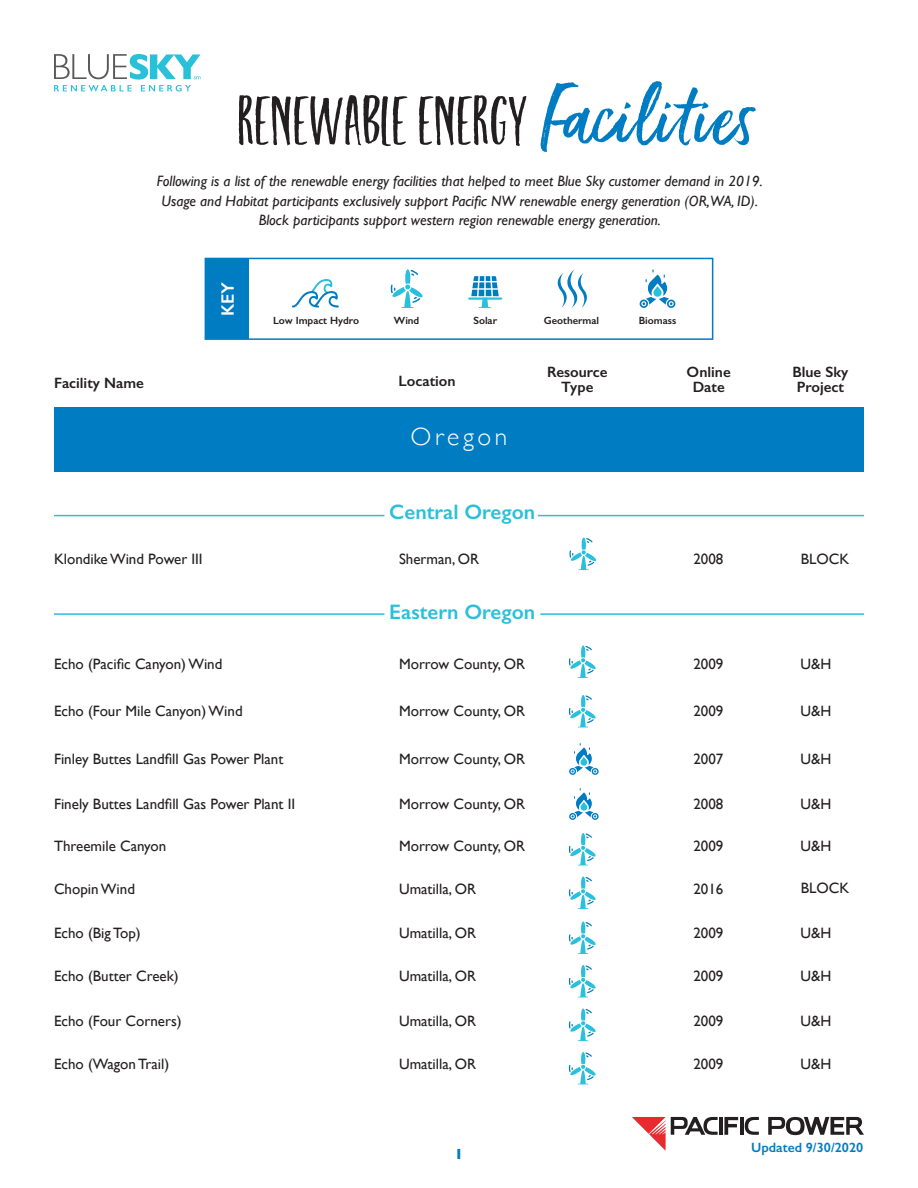
<style>
.page{position:relative;width:918px;height:1188px;background:#fff}
.page>*{position:absolute;margin:0;border:0;box-sizing:border-box;transform-origin:0 0}
.t1{font:82.5px "Ernestand Emily Caps";color:#231f20}
.t2{font:75px "Ernestand Emily";color:#007cc2}
.t3{font:300 25.5px "Gill Sans";letter-spacing:.14em;color:#fff}
.t4{font:600 21px "Gill Sans";color:#29c0da}
.t5{font:600 18px "Gill Sans";color:#fff}
.t6{font:15px "Gill Sans";color:#231f20}
.t7{font:italic 15px/19.5px "Gill Sans";color:#231f20;text-align:center}
.t8{font:600 15px/15px "Gill Sans";color:#231f20;text-align:center}
.t9{font:700 15px "Gill Sans";color:#007cc2}
.t10{font:600 13.5px "Gill Sans";color:#007cc2}
.t11{font:600 10.5px "Gill Sans";color:#231f20}
</style>
<div class="page">
<div style="left:54px;top:407px;width:810px;height:64px;background:#007cc2"></div>
<hr style="left:54px;top:515px;width:330px;height:1px;background:#29c0da">
<hr style="left:54px;top:613px;width:330px;height:2px;background:#29c0da">
<hr style="left:538px;top:515px;width:326px;height:1px;background:#29c0da">
<hr style="left:540px;top:613px;width:324px;height:2px;background:#29c0da">
<svg style="left:768px;top:1117px;width:96px;height:18px"></svg>
<hr style="left:719px;top:1117px;width:4px;height:18px;background:#231f20">
<svg style="left:724px;top:1117px;width:14px;height:18px"></svg>
<hr style="left:740px;top:1117px;width:3px;height:18px;background:#231f20">
<svg style="left:745px;top:1117px;width:14px;height:18px"></svg>
<svg style="left:632px;top:1117px;width:86px;height:34px"></svg>
<svg style="left:54px;top:54px;width:146px;height:37px"></svg>
<div style="left:206px;top:259px;width:43px;height:80px;background:#007cc2"></div>
<div style="left:205px;top:258px;width:508px;height:82px;border:2px solid #007cc2"></div>
<svg style="left:557px;top:269px;width:30px;height:39px"></svg>
<svg style="left:391px;top:269px;width:32px;height:39px"></svg>
<hr style="left:468px;top:297px;width:34px;height:3px;background:#28c0dc">
<svg style="left:471px;top:276px;width:28px;height:32px"></svg>
<svg style="left:639px;top:269px;width:37px;height:39px"></svg>
<svg style="left:569px;top:538px;width:27px;height:32px"></svg>
<svg style="left:569px;top:646px;width:27px;height:32px"></svg>
<svg style="left:569px;top:695px;width:27px;height:32px"></svg>
<svg style="left:569px;top:743px;width:30px;height:32px"></svg>
<svg style="left:569px;top:788px;width:30px;height:32px"></svg>
<svg style="left:569px;top:833px;width:27px;height:32px"></svg>
<svg style="left:569px;top:877px;width:27px;height:32px"></svg>
<svg style="left:569px;top:922px;width:27px;height:32px"></svg>
<svg style="left:569px;top:965px;width:27px;height:32px"></svg>
<svg style="left:569px;top:1009px;width:27px;height:32px"></svg>
<svg style="left:569px;top:1052px;width:27px;height:32px"></svg>
<svg style="left:292px;top:279px;width:47px;height:29px"></svg>
<p class="t1" style="left:238px;top:83px;width:292px">RENEWABLE ENERGY</p>
<p class="t2" style="left:541px;top:70px;width:215px">Facilities</p>
<p class="t7" style="left:157px;top:171px;width:607px">Following is a list of the renewable energy facilities that helped to meet Blue Sky customer demand in 2019.</p>
<p class="t7" style="left:162px;top:191px;width:598px">Usage and Habitat participants exclusively support Pacific NW renewable energy generation (OR,WA, ID).<br>Block participants support western region renewable energy generation.</p>
<p class="t8" style="left:54px;top:375px;width:91px">Facility Name</p>
<p class="t5" style="left:217px;top:316px;width:36px;rotate:-90deg">KEY</p>
<p class="t6" style="left:54px;top:551px;width:150px">Klondike Wind Power III</p>
<p class="t6" style="left:54px;top:655px;width:170px">Echo (Pacific Canyon) Wind</p>
<p class="t6" style="left:54px;top:703px;width:190px">Echo (Four Mile Canyon) Wind</p>
<p class="t11" style="left:273px;top:314px;width:88px">Low Impact Hydro</p>
<p class="t11" style="left:394px;top:314px;width:27px">Wind</p>
<p class="t11" style="left:473px;top:314px;width:25px">Solar</p>
<p class="t11" style="left:544px;top:314px;width:57px">Geothermal</p>
<p class="t11" style="left:639px;top:314px;width:39px">Biomass</p>
<p class="t8" style="left:399px;top:373px;width:59px">Location</p>
<p class="t8" style="left:547px;top:364px;width:62px">Resource<br>Type</p>
<p class="t8" style="left:687px;top:364px;width:46px">Online<br>Date</p>
<p class="t8" style="left:792px;top:364px;width:58px;text-align:left">Blue Sky<br>Project</p>
<p class="t3" style="left:411px;top:417px;width:98px">Oregon</p>
<p class="t4" style="left:389px;top:499px;width:147px">Central Oregon</p>
<p class="t6" style="left:399px;top:551px;width:82px">Sherman, OR</p>
<p class="t4" style="left:389px;top:599px;width:147px">Eastern Oregon</p>
<p class="t6" style="left:399px;top:655px;width:128px">Morrow County, OR</p>
<p class="t6" style="left:399px;top:703px;width:128px">Morrow County, OR</p>
<p class="t6" style="left:693px;top:551px;width:31px">2008</p>
<p class="t6" style="left:693px;top:655px;width:31px">2009</p>
<p class="t6" style="left:693px;top:703px;width:31px">2009</p>
<p class="t6" style="left:801px;top:550px;width:50px">BLOCK</p>
<p class="t6" style="left:800px;top:655px;width:32px">U&amp;H</p>
<p class="t6" style="left:800px;top:703px;width:32px">U&amp;H</p>
<p class="t6" style="left:54px;top:750px;width:231px">Finley Buttes Landfill Gas Power Plant</p>
<p class="t6" style="left:399px;top:750px;width:128px">Morrow County, OR</p>
<p class="t6" style="left:693px;top:750px;width:31px">2007</p>
<p class="t6" style="left:800px;top:750px;width:32px">U&amp;H</p>
<p class="t6" style="left:54px;top:795px;width:243px">Finely Buttes Landfill Gas Power Plant II</p>
<p class="t6" style="left:54px;top:837px;width:114px">Threemile Canyon</p>
<p class="t6" style="left:54px;top:880px;width:83px">Chopin Wind</p>
<p class="t6" style="left:54px;top:924px;width:88px">Echo (Big Top)</p>
<p class="t6" style="left:54px;top:967px;width:126px">Echo (Butter Creek)</p>
<p class="t6" style="left:54px;top:1012px;width:129px">Echo (Four Corners)</p>
<p class="t6" style="left:54px;top:1055px;width:117px">Echo (Wagon Trail)</p>
<p class="t6" style="left:399px;top:795px;width:128px">Morrow County, OR</p>
<p class="t6" style="left:399px;top:837px;width:128px">Morrow County, OR</p>
<p class="t6" style="left:399px;top:880px;width:79px">Umatilla, OR</p>
<p class="t6" style="left:399px;top:924px;width:79px">Umatilla, OR</p>
<p class="t6" style="left:399px;top:967px;width:79px">Umatilla, OR</p>
<p class="t6" style="left:399px;top:1012px;width:79px">Umatilla, OR</p>
<p class="t6" style="left:399px;top:1055px;width:79px">Umatilla, OR</p>
<p class="t9" style="left:455px;top:1142px;width:10px">1</p>
<p class="t6" style="left:693px;top:795px;width:31px">2008</p>
<p class="t6" style="left:693px;top:837px;width:31px">2009</p>
<p class="t6" style="left:693px;top:880px;width:31px">2016</p>
<p class="t6" style="left:693px;top:924px;width:31px">2009</p>
<p class="t6" style="left:693px;top:967px;width:31px">2009</p>
<p class="t6" style="left:693px;top:1012px;width:31px">2009</p>
<p class="t6" style="left:693px;top:1055px;width:31px">2009</p>
<p class="t6" style="left:800px;top:795px;width:32px">U&amp;H</p>
<p class="t6" style="left:800px;top:837px;width:32px">U&amp;H</p>
<p class="t6" style="left:801px;top:879px;width:50px">BLOCK</p>
<p class="t6" style="left:800px;top:924px;width:32px">U&amp;H</p>
<p class="t6" style="left:800px;top:967px;width:32px">U&amp;H</p>
<p class="t6" style="left:800px;top:1012px;width:32px">U&amp;H</p>
<p class="t6" style="left:800px;top:1055px;width:32px">U&amp;H</p>
<p class="t10" style="left:751px;top:1140px;width:114px">Updated 9/30/2020</p>
</div>
